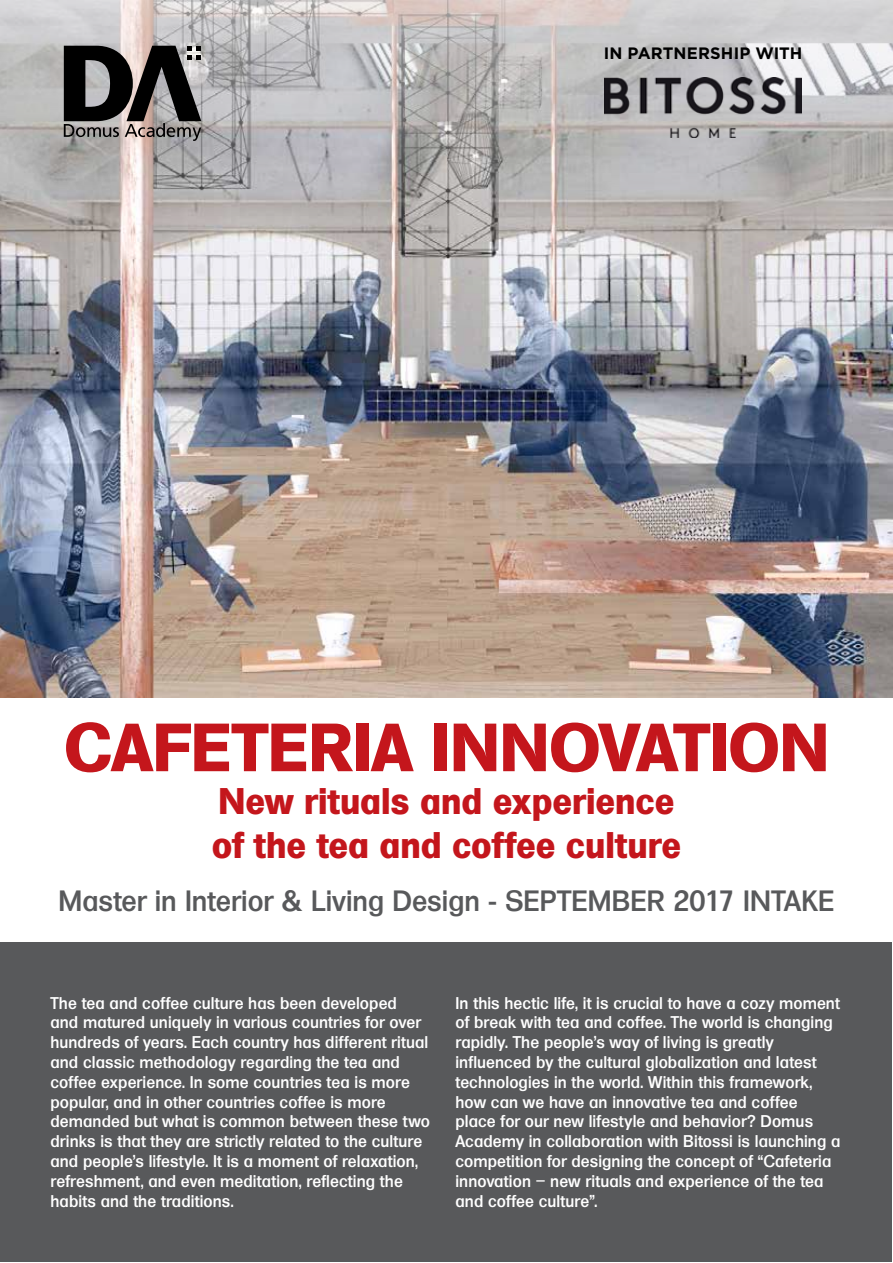
<style>
.page{position:relative;width:893px;height:1263px;background:#fff}
.page>*{position:absolute;margin:0;border:0;box-sizing:border-box;transform-origin:0 0}
.t1{font:700 66px "Formula";color:#c4161c}
.t2{font:700 36px/43.2px "Formula";color:#c4161c}
.t3{font:500 28.5px "Formula";color:#58595b}
.t4{font:500 16.5px/19.8px "Formula";letter-spacing:.005em;color:#fff}
.t5{font:700 16.5px "Gotham";letter-spacing:.005em;color:#000}
</style>
<div class="page">
<div style="left:1px;top:942px;width:891px;height:320px;background:#58595b"></div>
<img style="left:0;top:0;width:893px;height:698px">
<svg style="left:64px;top:46px;width:137px;height:95px;background:#595655"></svg>
<img style="left:605px;top:78px;width:196px;height:59px">
<p class="t5" style="left:604px;top:42px;width:200px">IN PARTNERSHIP WITH</p>
<h1 class="t1" style="left:64px;top:708px;width:766px">CAFETERIA INNOVATION</h1>
<h2 class="t2" style="left:212px;top:780px;width:471px">New rituals and experience of the tea and coffee culture</h2>
<h3 class="t3" style="left:58px;top:884px;width:778px">Master in Interior &amp; Living Design - SEPTEMBER 2017 INTAKE</h3>
<p class="t4" style="left:50px;top:993px;width:381px">The tea and coffee culture has been developed<br>and matured uniquely in various countries for over hundreds of years. Each country has different ritual and classic methodology regarding the tea and coffee experience. In some countries tea is more popular, and in other countries coffee is more demanded but what is common between these two drinks is that they are strictly related to the culture and people’s lifestyle. It is a moment of relaxation, refreshment, and even meditation, reflecting the habits and the traditions.</p>
<p class="t4" style="left:455px;top:993px;width:386px">In this hectic life, it is crucial to have a cozy moment of break with tea and coffee. The world is changing rapidly. The people’s way of living is greatly influenced by the cultural globalization and latest technologies in the world. Within this framework, how can we have an innovative tea and coffee place for our new lifestyle and behavior? Domus Academy in collaboration with Bitossi is launching a competition for designing the concept of “Cafeteria innovation – new rituals and experience of the tea and coffee culture”.</p>
</div>
